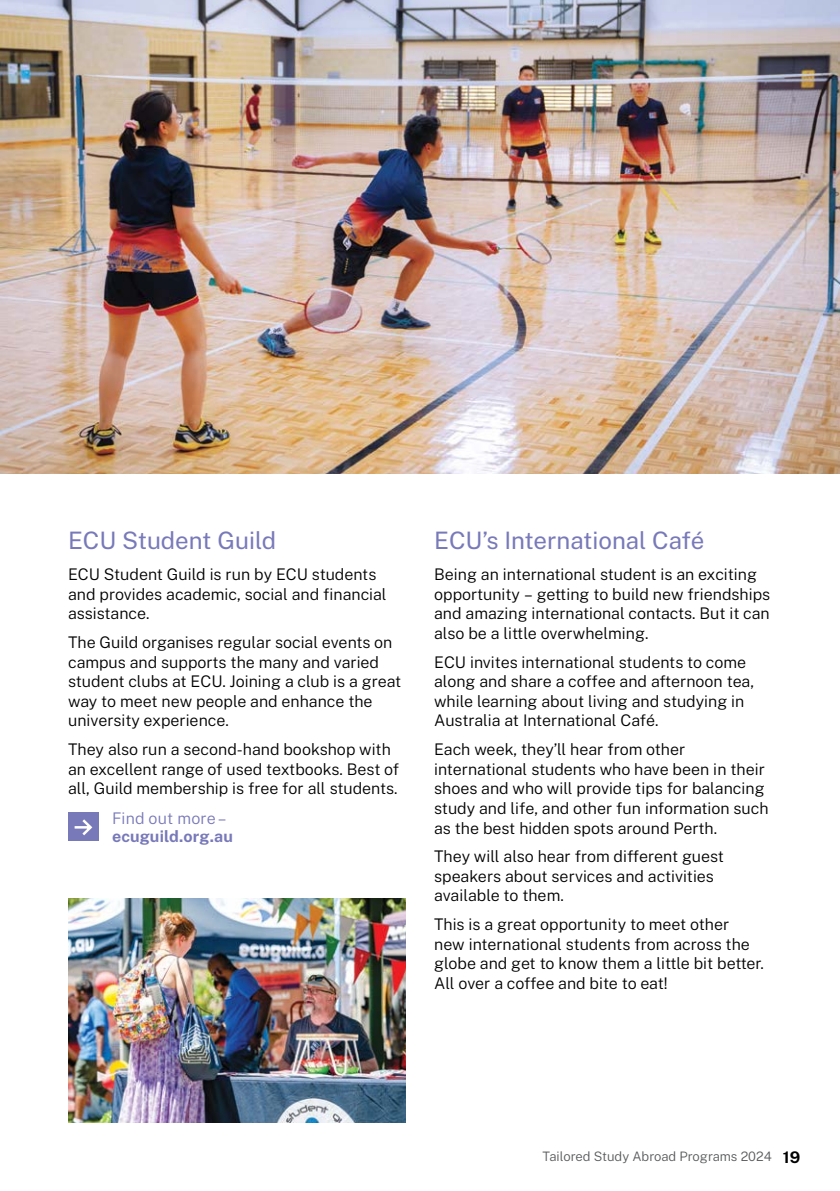
<style>
.page{position:relative;width:840px;height:1191px;background:#fff}
.page>*{position:absolute;margin:0;border:0;box-sizing:border-box;transform-origin:0 0}
.t1{font:24px "Public Sans";color:#7879b9}
.t2{font:300 16px/19.6px "Public Sans";color:#000}
.t3{font:700 16px "Public Sans";letter-spacing:.01em;color:#7879b9}
.t4{font:300 16px "Public Sans";letter-spacing:.01em;color:#7879b9}
.t5{font:300 13px "Public Sans";color:#58595b}
.s1{font-weight:700;font-size:16px;color:#000}
</style>
<div class="page">
<div style="left:68px;top:812px;width:31px;height:29px;background:#7879b9"></div>
<svg style="left:74px;top:819px;width:19px;height:17px"></svg>
<img style="left:68px;top:899px;width:337px;height:224px">
<img style="left:0;top:0;width:839px;height:473px">
<h1 class="t1" style="left:68px;top:524px;width:209px">ECU Student Guild</h1>
<p class="t2" style="left:68px;top:564px;width:320px">ECU Student Guild is run by ECU students and provides academic, social and financial assistance.</p>
<p class="t2" style="left:68px;top:632px;width:334px">The Guild organises regular social events on campus and supports the many and varied student clubs at ECU. Joining a club is a great way to meet new people and enhance the university experience.</p>
<p class="t2" style="left:68px;top:739px;width:332px">They also run a second-hand bookshop with an excellent range of used textbooks. Best of all, Guild membership is free for all students.</p>
<p class="t4" style="left:112px;top:808px;width:116px">Find out more –</p>
<p class="t3" style="left:112px;top:826px;width:122px">ecuguild.org.au</p>
<h1 class="t1" style="left:434px;top:524px;width:272px">ECU’s International Café</h1>
<p class="t2" style="left:434px;top:564px;width:337px">Being an international student is an exciting opportunity – getting to build new friendships and amazing international contacts. But it can also be a little overwhelming.</p>
<p class="t2" style="left:434px;top:651px;width:321px">ECU invites international students to come along and share a coffee and afternoon tea, while learning about living and studying in Australia at International Café.</p>
<p class="t2" style="left:434px;top:739px;width:336px">Each week, they’ll hear from other international students who have been in their shoes and who will provide tips for balancing study and life, and other fun information such as the best hidden spots around Perth.</p>
<p class="t2" style="left:434px;top:846px;width:291px">They will also hear from different guest speakers about services and activities available to them.</p>
<p class="t2" style="left:434px;top:914px;width:331px">This is a great opportunity to meet other<br>new international students from across the globe and get to know them a little bit better.<br>All over a coffee and bite to eat!</p>
<p class="t5" style="left:542px;top:1148px;width:259px">Tailored Study Abroad Programs 2024 <span class="s1">19</span></p>
</div>
